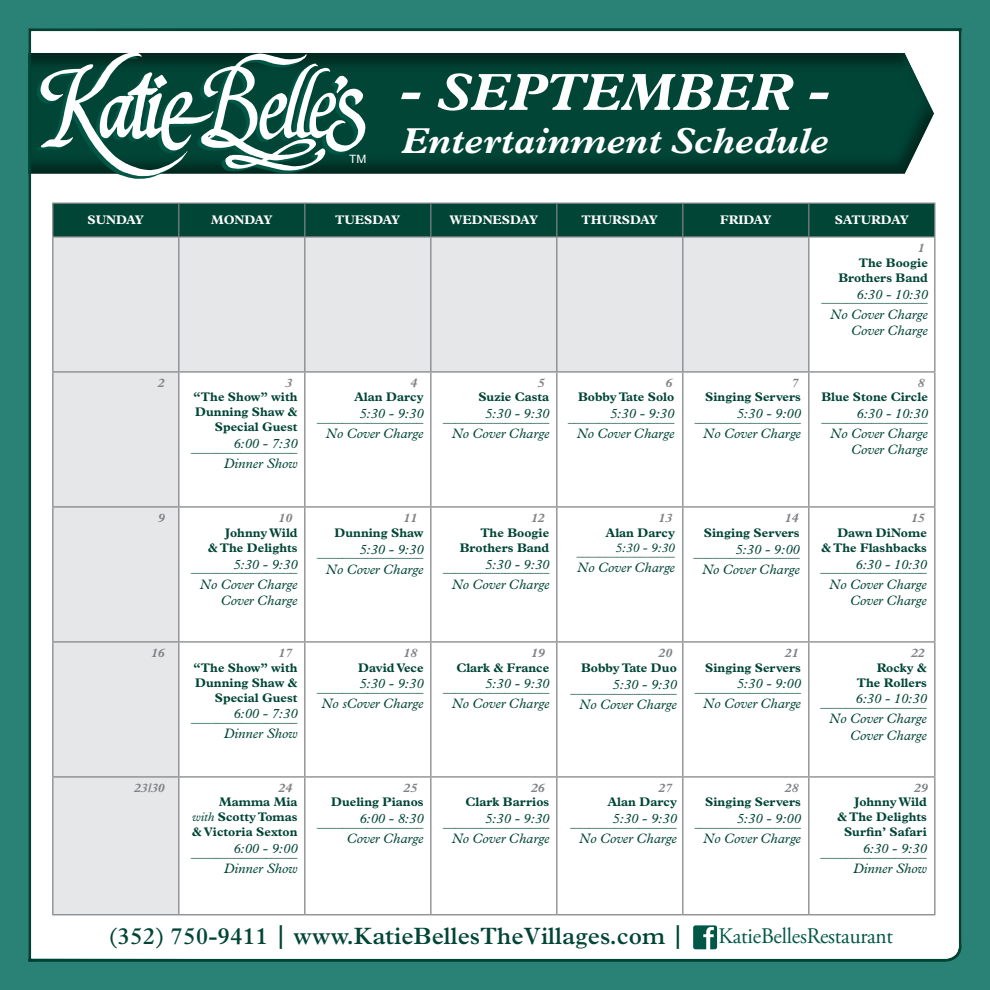
<style>
.page{position:relative;width:990px;height:990px;background:#2a8276}
.page>*{position:absolute;margin:0;border:0;box-sizing:border-box;transform-origin:0 0}
.t1{font:italic 700 52.5px "Plantin Std";color:#fff}
.t2{font:italic 700 36.25px "Plantin Std";color:#fff}
.t3{font:600 23.75px "Plantin Std";color:#004536}
.t4{font:22.25px "Adobe Garamond Pro";letter-spacing:-.01em;color:#005746;scale:.96 1}
.t5{font:italic 13.75px/16.2px "Plantin Std";color:#004536;text-align:right}
.t6{font:italic 12.75px "Plantin Std";color:#004536}
.t7{font:700 12.5px/15px "Plantin Std";color:#004536;text-align:right}
.t8{font:italic 12.5px "Plantin Std";color:#004536}
.t9{font:italic 700 12.5px "Plantin Std";color:#808285}
.t10{font:700 12.5px "Plantin Std";color:#fff}
.t11{font:italic 11.5px "Plantin Std";color:#004536}
.t12{font:11.5px "Arial";color:#fff;scale:1.04 1}
.s1{font-weight:400;font-style:italic}
</style>
<div class="page">
<div style="left:19px;top:24px;width:943px;height:938px;background:#231f20;opacity:.9"></div>
<p class="t12" style="left:349px;top:152px;width:18px">TM</p>
<p class="t1" style="left:399px;top:61px;width:434px">- SEPTEMBER -</p>
<p class="t2" style="left:401px;top:119px;width:429px">Entertainment Schedule</p>
<p class="t10" style="left:88px;top:213px;width:58px">SUNDAY</p>
<p class="t10" style="left:211px;top:213px;width:63px">MONDAY</p>
<p class="t10" style="left:335px;top:213px;width:67px">TUESDAY</p>
<p class="t10" style="left:449px;top:213px;width:90px">WEDNESDAY</p>
<p class="t10" style="left:582px;top:213px;width:78px">THURSDAY</p>
<p class="t10" style="left:720px;top:213px;width:53px">FRIDAY</p>
<p class="t10" style="left:835px;top:213px;width:76px">SATURDAY</p>
<p class="t9" style="left:918px;top:241px;width:8px">1</p>
<p class="t7" style="left:838px;top:255px;width:91px">The Boogie<br>Brothers Band</p>
<p class="t5" style="left:857px;top:286px;width:73px">6:30 - 10:30</p>
<p class="t8" style="left:822px;top:291px;width:108px">_________________</p>
<p class="t5" style="left:830px;top:306px;width:99px">No Cover Charge<br>Cover Charge</p>
<p class="t9" style="left:158px;top:375px;width:8px">2</p>
<p class="t9" style="left:285px;top:375px;width:8px">3</p>
<p class="t9" style="left:410px;top:375px;width:8px">4</p>
<p class="t9" style="left:538px;top:375px;width:8px">5</p>
<p class="t9" style="left:665px;top:375px;width:8px">6</p>
<p class="t9" style="left:792px;top:375px;width:8px">7</p>
<p class="t9" style="left:918px;top:375px;width:8px">8</p>
<p class="t7" style="left:193px;top:390px;width:106px">“The Show” with<br>Dunning Shaw &amp;<br>Special Guest</p>
<p class="t5" style="left:233px;top:435px;width:66px">6:00 - 7:30</p>
<p class="t8" style="left:191px;top:440px;width:108px">_________________</p>
<p class="t5" style="left:224px;top:455px;width:75px">Dinner Show</p>
<p class="t7" style="left:354px;top:390px;width:71px">Alan Darcy</p>
<p class="t5" style="left:359px;top:405px;width:66px">5:30 - 9:30</p>
<p class="t8" style="left:317px;top:410px;width:108px">_________________</p>
<p class="t5" style="left:326px;top:425px;width:99px">No Cover Charge</p>
<p class="t7" style="left:478px;top:390px;width:72px">Suzie Casta</p>
<p class="t5" style="left:485px;top:405px;width:66px">5:30 - 9:30</p>
<p class="t8" style="left:443px;top:410px;width:108px">_________________</p>
<p class="t5" style="left:452px;top:425px;width:99px">No Cover Charge</p>
<p class="t7" style="left:578px;top:390px;width:98px">Bobby Tate Solo</p>
<p class="t5" style="left:610px;top:405px;width:66px">5:30 - 9:30</p>
<p class="t8" style="left:568px;top:410px;width:108px">_________________</p>
<p class="t5" style="left:577px;top:425px;width:99px">No Cover Charge</p>
<p class="t7" style="left:705px;top:390px;width:97px">Singing Servers</p>
<p class="t5" style="left:737px;top:405px;width:66px">5:30 - 9:00</p>
<p class="t8" style="left:695px;top:410px;width:108px">_________________</p>
<p class="t5" style="left:703px;top:425px;width:99px">No Cover Charge</p>
<p class="t7" style="left:822px;top:390px;width:108px">Blue Stone Circle</p>
<p class="t5" style="left:857px;top:405px;width:73px">6:30 - 10:30</p>
<p class="t8" style="left:822px;top:410px;width:108px">_________________</p>
<p class="t5" style="left:830px;top:425px;width:99px">No Cover Charge<br>Cover Charge</p>
<p class="t9" style="left:158px;top:511px;width:8px">9</p>
<p class="t9" style="left:279px;top:511px;width:15px">10</p>
<p class="t9" style="left:404px;top:511px;width:15px">11</p>
<p class="t9" style="left:531px;top:511px;width:15px">12</p>
<p class="t9" style="left:659px;top:511px;width:15px">13</p>
<p class="t9" style="left:785px;top:511px;width:15px">14</p>
<p class="t9" style="left:911px;top:511px;width:15px">15</p>
<p class="t7" style="left:208px;top:525px;width:91px">Johnny Wild<br>&amp; The Delights</p>
<p class="t5" style="left:233px;top:556px;width:66px">5:30 - 9:30</p>
<p class="t8" style="left:191px;top:561px;width:108px">_________________</p>
<p class="t5" style="left:200px;top:576px;width:99px">No Cover Charge<br>Cover Charge</p>
<p class="t7" style="left:334px;top:525px;width:91px">Dunning Shaw</p>
<p class="t5" style="left:359px;top:541px;width:66px">5:30 - 9:30</p>
<p class="t8" style="left:317px;top:546px;width:108px">_________________</p>
<p class="t5" style="left:326px;top:561px;width:99px">No Cover Charge</p>
<p class="t7" style="left:460px;top:525px;width:91px">The Boogie<br>Brothers Band</p>
<p class="t5" style="left:485px;top:556px;width:66px">5:30 - 9:30</p>
<p class="t8" style="left:443px;top:561px;width:108px">_________________</p>
<p class="t5" style="left:452px;top:576px;width:99px">No Cover Charge</p>
<p class="t7" style="left:606px;top:525px;width:71px">Alan Darcy</p>
<p class="t6" style="left:616px;top:541px;width:61px">5:30 - 9:30</p>
<p class="t11" style="left:577px;top:545px;width:100px">_________________</p>
<p class="t5" style="left:577px;top:560px;width:99px">No Cover Charge</p>
<p class="t7" style="left:704px;top:525px;width:97px">Singing Servers</p>
<p class="t5" style="left:736px;top:541px;width:66px">5:30 - 9:00</p>
<p class="t8" style="left:693px;top:546px;width:108px">_________________</p>
<p class="t5" style="left:702px;top:561px;width:99px">No Cover Charge</p>
<p class="t7" style="left:821px;top:525px;width:107px">Dawn DiNome<br>&amp; The Flashbacks</p>
<p class="t5" style="left:856px;top:556px;width:73px">6:30 - 10:30</p>
<p class="t8" style="left:821px;top:561px;width:108px">_________________</p>
<p class="t5" style="left:829px;top:576px;width:99px">No Cover Charge<br>Cover Charge</p>
<p class="t9" style="left:151px;top:645px;width:15px">16</p>
<p class="t9" style="left:279px;top:645px;width:15px">17</p>
<p class="t9" style="left:404px;top:645px;width:15px">18</p>
<p class="t9" style="left:531px;top:645px;width:15px">19</p>
<p class="t9" style="left:659px;top:645px;width:15px">20</p>
<p class="t9" style="left:785px;top:645px;width:15px">21</p>
<p class="t9" style="left:911px;top:645px;width:15px">22</p>
<p class="t7" style="left:193px;top:660px;width:106px">“The Show” with<br>Dunning Shaw &amp;<br>Special Guest</p>
<p class="t5" style="left:233px;top:705px;width:66px">6:00 - 7:30</p>
<p class="t8" style="left:191px;top:710px;width:108px">_________________</p>
<p class="t5" style="left:224px;top:726px;width:75px">Dinner Show</p>
<p class="t7" style="left:358px;top:660px;width:67px">David Vece</p>
<p class="t5" style="left:359px;top:675px;width:66px">5:30 - 9:30</p>
<p class="t8" style="left:317px;top:680px;width:108px">_________________</p>
<p class="t5" style="left:321px;top:695px;width:104px">No sCover Charge</p>
<p class="t7" style="left:456px;top:660px;width:94px">Clark &amp; France</p>
<p class="t5" style="left:485px;top:675px;width:66px">5:30 - 9:30</p>
<p class="t8" style="left:443px;top:680px;width:108px">_________________</p>
<p class="t5" style="left:452px;top:696px;width:99px">No Cover Charge</p>
<p class="t7" style="left:581px;top:661px;width:97px">Bobby Tate Duo</p>
<p class="t5" style="left:613px;top:676px;width:66px">5:30 - 9:30</p>
<p class="t8" style="left:571px;top:681px;width:108px">_________________</p>
<p class="t5" style="left:579px;top:696px;width:99px">No Cover Charge</p>
<p class="t7" style="left:705px;top:660px;width:97px">Singing Servers</p>
<p class="t5" style="left:737px;top:675px;width:66px">5:30 - 9:00</p>
<p class="t8" style="left:695px;top:680px;width:108px">_________________</p>
<p class="t5" style="left:703px;top:696px;width:99px">No Cover Charge</p>
<p class="t7" style="left:857px;top:660px;width:71px">Rocky &amp;<br>The Rollers</p>
<p class="t5" style="left:856px;top:690px;width:73px">6:30 - 10:30</p>
<p class="t8" style="left:821px;top:695px;width:108px">_________________</p>
<p class="t5" style="left:829px;top:711px;width:99px">No Cover Charge<br>Cover Charge</p>
<p class="t9" style="left:134px;top:781px;width:32px">23/30</p>
<p class="t9" style="left:279px;top:781px;width:15px">24</p>
<p class="t9" style="left:404px;top:781px;width:15px">25</p>
<p class="t9" style="left:531px;top:781px;width:15px">26</p>
<p class="t9" style="left:659px;top:781px;width:15px">27</p>
<p class="t9" style="left:785px;top:781px;width:15px">28</p>
<p class="t9" style="left:914px;top:781px;width:15px">29</p>
<p class="t7" style="left:192px;top:795px;width:107px;text-align:justify;text-indent:27px">Mamma Mia <span class="s1">with</span> Scotty Tomas &amp; Victoria Sexton</p>
<p class="t5" style="left:233px;top:840px;width:66px">6:00 - 9:00</p>
<p class="t8" style="left:191px;top:845px;width:108px">_________________</p>
<p class="t5" style="left:224px;top:860px;width:75px">Dinner Show</p>
<p class="t7" style="left:331px;top:795px;width:94px">Dueling Pianos</p>
<p class="t5" style="left:359px;top:810px;width:66px">6:00 - 8:30</p>
<p class="t8" style="left:317px;top:815px;width:108px">_________________</p>
<p class="t5" style="left:347px;top:830px;width:78px">Cover Charge</p>
<p class="t7" style="left:466px;top:795px;width:85px">Clark Barrios</p>
<p class="t5" style="left:485px;top:810px;width:66px">5:30 - 9:30</p>
<p class="t8" style="left:443px;top:815px;width:108px">_________________</p>
<p class="t5" style="left:452px;top:830px;width:99px">No Cover Charge</p>
<p class="t7" style="left:607px;top:795px;width:71px">Alan Darcy</p>
<p class="t5" style="left:613px;top:810px;width:66px">5:30 - 9:30</p>
<p class="t8" style="left:571px;top:815px;width:108px">_________________</p>
<p class="t5" style="left:579px;top:830px;width:99px">No Cover Charge</p>
<p class="t7" style="left:705px;top:795px;width:97px">Singing Servers</p>
<p class="t5" style="left:737px;top:810px;width:66px">5:30 - 9:00</p>
<p class="t8" style="left:695px;top:815px;width:108px">_________________</p>
<p class="t5" style="left:703px;top:830px;width:99px">No Cover Charge</p>
<p class="t7" style="left:837px;top:795px;width:91px">Johnny Wild<br>&amp; The Delights</p>
<p class="t7" style="left:844px;top:825px;width:84px">Surfin’ Safari</p>
<p class="t5" style="left:863px;top:840px;width:66px">6:30 - 9:30</p>
<p class="t8" style="left:821px;top:845px;width:108px">_________________</p>
<p class="t5" style="left:853px;top:860px;width:75px">Dinner Show</p>
<p class="t3" style="left:109px;top:922px;width:577px">(352) 750-9411 | www.KatieBellesTheVillages.com |</p>
<p class="t4" style="left:719px;top:923px;width:183px">KatieBellesRestaurant</p>
</div>
